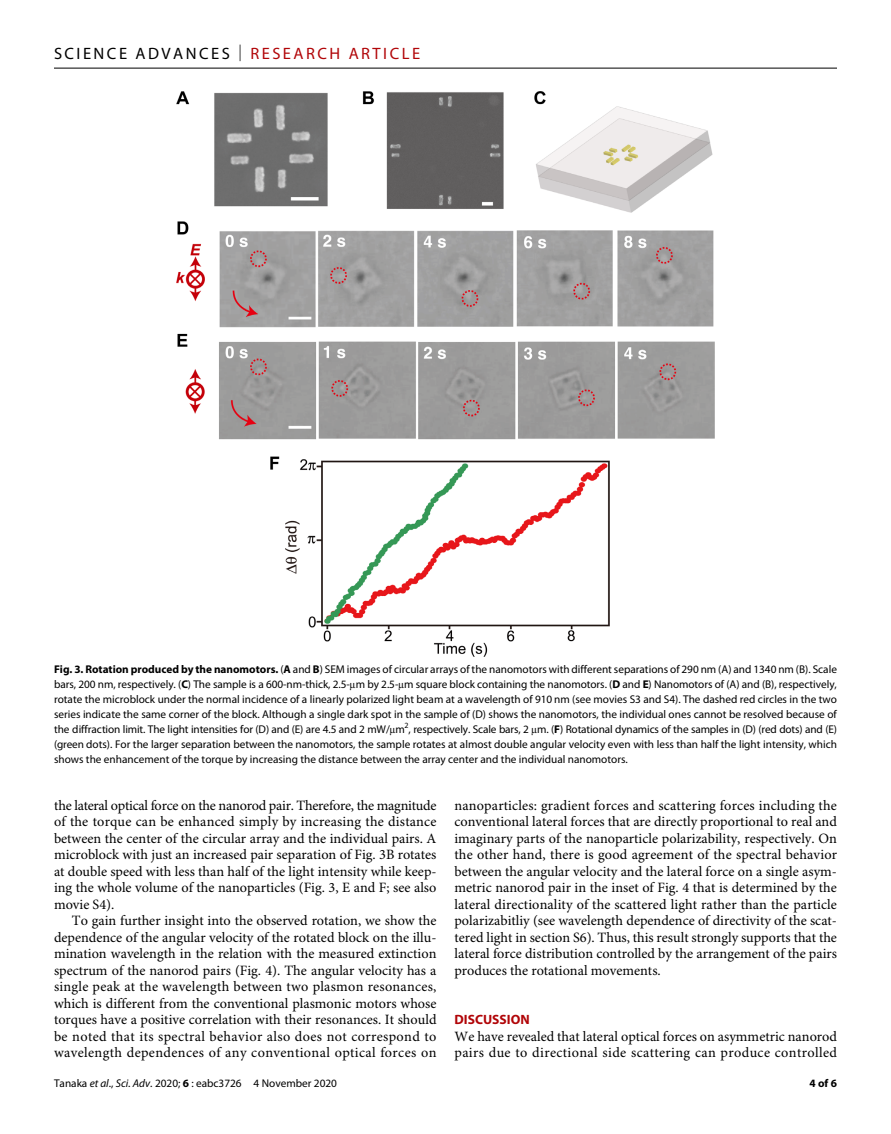
<style>
.page{position:relative;width:891px;height:1134px;background:#fff}
.page>*{position:absolute;margin:0;border:0;box-sizing:border-box;transform-origin:0 0}
.t1{font:16.5px "Myriad Pro";letter-spacing:.15em;color:#000}
.t2{font:14.25px/16.5px "Minion Pro";color:#000;text-align:justify}
.t3{font:700 13.5px "Myriad Pro";color:#b10508}
.t4{font:11.25px/15px "Myriad Pro";color:#000;text-align:justify}
.t5{font:700 11.25px "Myriad Pro";color:#000}
.s1{font-weight:300}
.s2{color:#b10508}
.s3{font-weight:700}
.s4{font-style:italic}
</style>
<div class="page">
<hr style="left:54px;top:68px;width:783px;height:1px;background:#000">
<img style="left:176px;top:91px;width:539px;height:566px">
<p class="t1" style="left:54px;top:40px;width:368px">SCIENCE ADVANCES <span class="s1">|</span> <span class="s2">RESEARCH ARTICLE</span></p>
<p class="t4" style="left:54px;top:662px;width:785px"><span class="s3">Fig. 3. Rotation produced by the nanomotors.</span> (<span class="s3">A</span> and <span class="s3">B</span>) SEM images of circular arrays of the nanomotors with different separations of 290 nm (A) and 1340 nm (B). Scale bars, 200 nm, respectively. (<span class="s3">C</span>) The sample is a 600-nm-thick, 2.5- m by 2.5- m square block containing the nanomotors. (<span class="s3">D</span> and <span class="s3">E</span>) Nanomotors of (A) and (B), respectively, rotate the microblock under the normal incidence of a linearly polarized light beam at a wavelength of 910 nm (see movies S3 and S4). The dashed red circles in the two series indicate the same corner of the block. Although a single dark spot in the sample of (D) shows the nanomotors, the individual ones cannot be resolved because of the diffraction limit. The light intensities for (D) and (E) are 4.5 and 2 mW/ m<sup>2</sup>, respectively. Scale bars, 2 m. (<span class="s3">F</span>) Rotational dynamics of the samples in (D) (red dots) and (E) (green dots). For the larger separation between the nanomotors, the sample rotates at almost double angular velocity even with less than half the light intensity, which shows the enhancement of the torque by increasing the distance between the array center and the individual nanomotors.</p>
<p class="t2" style="left:54px;top:798px;width:384px">the lateral optical force on the nanorod pair. Therefore, the magnitude of the torque can be enhanced simply by increasing the distance between the center of the circular array and the individual pairs. A microblock with just an increased pair separation of Fig. 3B rotates at double speed with less than half of the light intensity while keep&shy;ing the whole volume of the nanoparticles (Fig. 3, E and F; see also movie S4).</p>
<p class="t2" style="left:54px;top:914px;width:384px;text-indent:18px">To gain further insight into the observed rotation, we show the dependence of the angular velocity of the rotated block on the illu&shy;mination wavelength in the relation with the measured extinction spectrum of the nanorod pairs (Fig. 4). The angular velocity has a single peak at the wavelength between two plasmon resonances, which is different from the conventional plasmonic motors whose torques have a positive correlation with their resonances. It should be noted that its spectral behavior also does not correspond to wavelength dependences of any conventional optical forces on</p>
<p class="t4" style="left:54px;top:1076px;width:284px">Tanaka <span class="s4">et al</span>., <span class="s4">Sci. Adv.</span> 2020; <span class="s3">6</span> : eabc3726 4 November 2020</p>
<p class="t2" style="left:454px;top:798px;width:384px">nanoparticles: gradient forces and scattering forces including the conventional lateral forces that are directly proportional to real and imaginary parts of the nanoparticle polarizability, respectively. On the other hand, there is good agreement of the spectral behavior between the angular velocity and the lateral force on a single asym&shy;metric nanorod pair in the inset of Fig. 4 that is determined by the lateral directionality of the scattered light rather than the particle polarizabitliy (see wavelength dependence of directivity of the scat&shy;tered light in section S6). Thus, this result strongly supports that the lateral force distribution controlled by the arrangement of the pairs produces the rotational movements.</p>
<p class="t3" style="left:454px;top:1009px;width:77px">DISCUSSION</p>
<p class="t2" style="left:454px;top:1029px;width:384px">We have revealed that lateral optical forces on asymmetric nanorod pairs due to directional side scattering can produce controlled</p>
<p class="t5" style="left:810px;top:1074px;width:29px">4 of 6</p>
</div>
